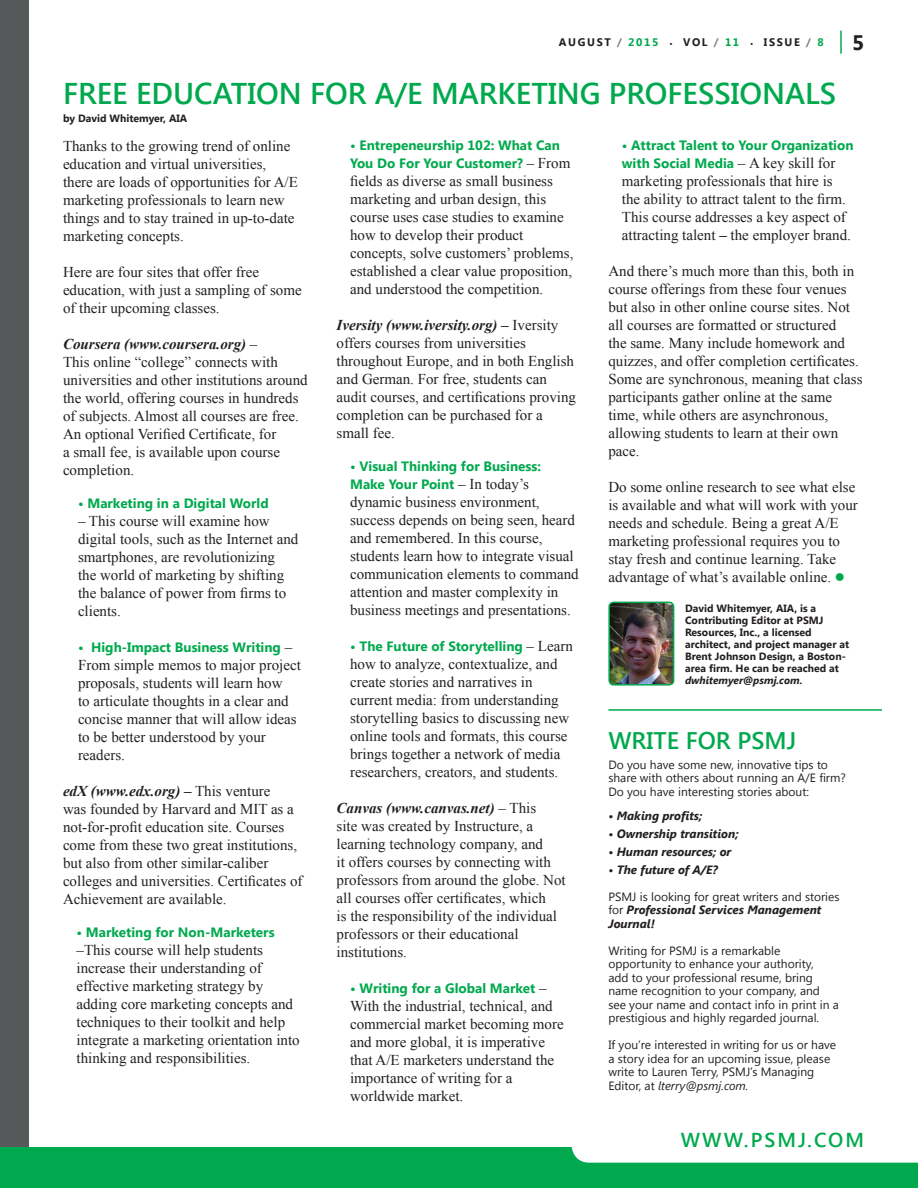
<style>
.page{position:relative;width:918px;height:1188px;background:#fff}
.page>*{position:absolute;margin:0;border:0;box-sizing:border-box;transform-origin:0 0}
.t1{font:600 30px "Segoe UI";color:#00a94e}
.t2{font:600 24px "Segoe UI";color:#00a94e}
.t3{font:700 21px "Segoe UI";color:#231f20}
.t4{font:600 20.1px "Segoe UI";letter-spacing:.1em;color:#00a94e}
.t5{font:15px/18px "Times New Roman";color:#231f20}
.t6{font:700 13.5px/18px "Segoe UI";color:#00a94e}
.t7{font:12px/13.5px "Segoe UI";color:#231f20}
.t8{font:italic 700 12px "Segoe UI";color:#231f20}
.t9{font:700 10.95px "Segoe UI";letter-spacing:.15em;color:#231f20}
.t10{font:700 10.5px/12px "Segoe UI";color:#231f20}
.s1{color:#808285}
.s2{color:#00a94e}
.s3{font-size:7.65px}
.s4{font-family:"Times New Roman";font-weight:400;font-size:15px;color:#231f20}
.s5{font-weight:700;font-style:italic}
.s6{font-style:italic}
</style>
<div class="page">
<div style="left:0;top:0;width:28px;height:1166px;background:#57585a"></div>
<div style="left:0;top:1147px;width:918px;height:41px;background:#00a94e"></div>
<svg style="left:571px;top:1147px;width:347px;height:16px;background:#f6fbf8"></svg>
<hr style="left:840px;top:31px;width:2px;height:23px;background:#00a94e">
<hr style="left:608px;top:709px;width:274px;height:2px;background:#00a94e">
<img style="left:611px;top:602px;width:63px;height:81px">
<div style="left:608px;top:602px;width:66px;height:84px;border:2px solid #00a94e;border-radius:4px"></div>
<p class="t9" style="left:559px;top:34px;width:266px">AUGUST <span class="s1">/</span> <span class="s2">2015</span> <span class="s3">•</span> VOL <span class="s1">/</span> <span class="s2">11</span> <span class="s3">•</span> ISSUE <span class="s1">/</span> <span class="s2">8</span></p>
<h3 class="t3" style="left:852px;top:27px;width:14px">5</h3>
<h1 class="t1" style="left:63px;top:72px;width:775px">FREE EDUCATION FOR A/E MARKETING PROFESSIONALS</h1>
<p class="t10" style="left:63px;top:112px;width:126px">by David Whitemyer, AIA</p>
<p class="t6" style="left:350px;top:136px;width:222px">• Entrepeneurship 102: What Can<br>You Do For Your Customer? <span class="s4">– From</span></p>
<p class="t5" style="left:350px;top:172px;width:225px">fields as diverse as small business marketing and urban design, this course uses case studies to examine how to develop their product concepts, solve customers’ problems, established a clear value proposition, and understood the competition.</p>
<p class="t5" style="left:337px;top:316px;width:241px"><span class="s5">Iversity (www.iversity.org) –</span> Iversity offers courses from universities throughout Europe, and in both English and German. For free, students can audit courses, and certifications proving completion can be purchased for a small fee.</p>
<p class="t6" style="left:350px;top:457px;width:192px">• Visual Thinking for Business:<br>Make Your Point <span class="s4">– In today’s</span></p>
<p class="t5" style="left:350px;top:493px;width:230px">dynamic business environment, success depends on being seen, heard and remembered. In this course, students learn how to integrate visual communication elements to command attention and master complexity in business meetings and presentations.</p>
<p class="t6" style="left:350px;top:637px;width:224px">• The Future of Storytelling <span class="s4">– Learn</span></p>
<p class="t5" style="left:350px;top:655px;width:221px">how to analyze, contextualize, and create stories and narratives in current media: from understanding storytelling basics to discussing new online tools and formats, this course brings together a network of media researchers, creators, and students.</p>
<p class="t5" style="left:337px;top:799px;width:231px"><span class="s5">Canvas (www.canvas.net)</span> – This<br>site was created by Instructure, a learning technology company, and<br>it offers courses by connecting with professors from around the globe. Not all courses offer certificates, which<br>is the responsibility of the individual professors or their educational institutions.</p>
<p class="t6" style="left:350px;top:979px;width:198px">• Writing for a Global Market <span class="s4">–</span></p>
<p class="t5" style="left:350px;top:997px;width:215px">With the industrial, technical, and commercial market becoming more and more global, it is imperative that A/E marketers understand the importance of writing for a worldwide market.</p>
<p class="t6" style="left:622px;top:136px;width:233px">• Attract Talent to Your Organization with Social Media <span class="s4">– A key skill for</span></p>
<p class="t5" style="left:622px;top:172px;width:231px">marketing professionals that hire is the ability to attract talent to the firm.<br>This course addresses a key aspect of attracting talent <span class="s5">–</span> the employer brand.</p>
<p class="t5" style="left:608px;top:262px;width:256px">And there’s much more than this, both in course offerings from these four venues but also in other online course sites. Not all courses are formatted or structured<br>the same. Many include homework and quizzes, and offer completion certificates.<br>Some are synchronous, meaning that class participants gather online at the same time, while others are asynchronous, allowing students to learn at their own pace.</p>
<p class="t5" style="left:608px;top:478px;width:251px">Do some online research to see what else is available and what will work with your needs and schedule. Being a great A/E marketing professional requires you to stay fresh and continue learning. Take advantage of what’s available online. <span class="s2">●</span></p>
<p class="t5" style="left:63px;top:137px;width:236px">Thanks to the growing trend of online education and virtual universities, there are loads of opportunities for A/E marketing professionals to learn new things and to stay trained in up-to-date marketing concepts.</p>
<p class="t5" style="left:63px;top:263px;width:240px">Here are four sites that offer free education, with just a sampling of some of their upcoming classes.</p>
<p class="t5" style="left:63px;top:335px;width:246px"><span class="s5">Coursera (www.coursera.org)</span> –<br>This online “college” connects with universities and other institutions around the world, offering courses in hundreds of subjects. Almost all courses are free.<br>An optional Verified Certificate, for<br>a small fee, is available upon course completion.</p>
<p class="t6" style="left:78px;top:493px;width:192px">• Marketing in a Digital World</p>
<p class="t5" style="left:78px;top:512px;width:222px">– This course will examine how digital tools, such as the Internet and smartphones, are revolutionizing<br>the world of marketing by shifting the balance of power from firms to clients.</p>
<p class="t6" style="left:78px;top:637px;width:216px">• High-Impact Business Writing <span class="s4">–</span></p>
<p class="t5" style="left:78px;top:656px;width:224px">From simple memos to major project proposals, students will learn how<br>to articulate thoughts in a clear and concise manner that will allow ideas to be better understood by your readers.</p>
<p class="t5" style="left:63px;top:782px;width:241px"><span class="s5">edX (www.edx.org) –</span> This venture<br>was founded by Harvard and MIT as a not-for-profit education site. Courses come from these two great institutions, but also from other similar-caliber colleges and universities. Certificates of Achievement are available.</p>
<p class="t6" style="left:76px;top:922px;width:200px">• Marketing for Non-Marketers</p>
<p class="t5" style="left:76px;top:941px;width:225px">–This course will help students increase their understanding of effective marketing strategy by adding core marketing concepts and techniques to their toolkit and help integrate a marketing orientation into thinking and responsibilities.</p>
<p class="t10" style="left:685px;top:601px;width:166px">David Whitemyer, AIA, is a<br>Contributing Editor at PSMJ<br>Resources, Inc., a licensed architect, and project manager at<br>Brent Johnson Design, a Boston&shy;area firm. He can be reached at <span class="s6">dwhitemyer@psmj.com</span>.</p>
<h2 class="t2" style="left:608px;top:724px;width:189px">WRITE FOR PSMJ</h2>
<p class="t7" style="left:608px;top:757px;width:239px">Do you have some new, innovative tips to share with others about running an A/E firm?<br>Do you have interesting stories about:</p>
<p class="t8" style="left:608px;top:807px;width:96px">• Making profits;</p>
<p class="t8" style="left:608px;top:825px;width:132px">• Ownership transition;</p>
<p class="t8" style="left:608px;top:843px;width:125px">• Human resources; or</p>
<p class="t8" style="left:608px;top:861px;width:111px">• The future of A/E?</p>
<p class="t7" style="left:608px;top:889px;width:233px">PSMJ is looking for great writers and stories for <span class="s5">Professional Services Management<br>Journal!</span></p>
<p class="t7" style="left:608px;top:943px;width:232px">Writing for PSMJ is a remarkable opportunity to enhance your authority,<br>add to your professional resume, bring name recognition to your company, and see your name and contact info in print in a prestigious and highly regarded journal.</p>
<p class="t7" style="left:608px;top:1038px;width:229px">If you’re interested in writing for us or have a story idea for an upcoming issue, please write to Lauren Terry, PSMJ’s Managing Editor, at <span class="s6">lterry@psmj.com.</span></p>
<h3 class="t4" style="left:681px;top:1126px;width:185px">WWW.PSMJ.COM</h3>
</div>
